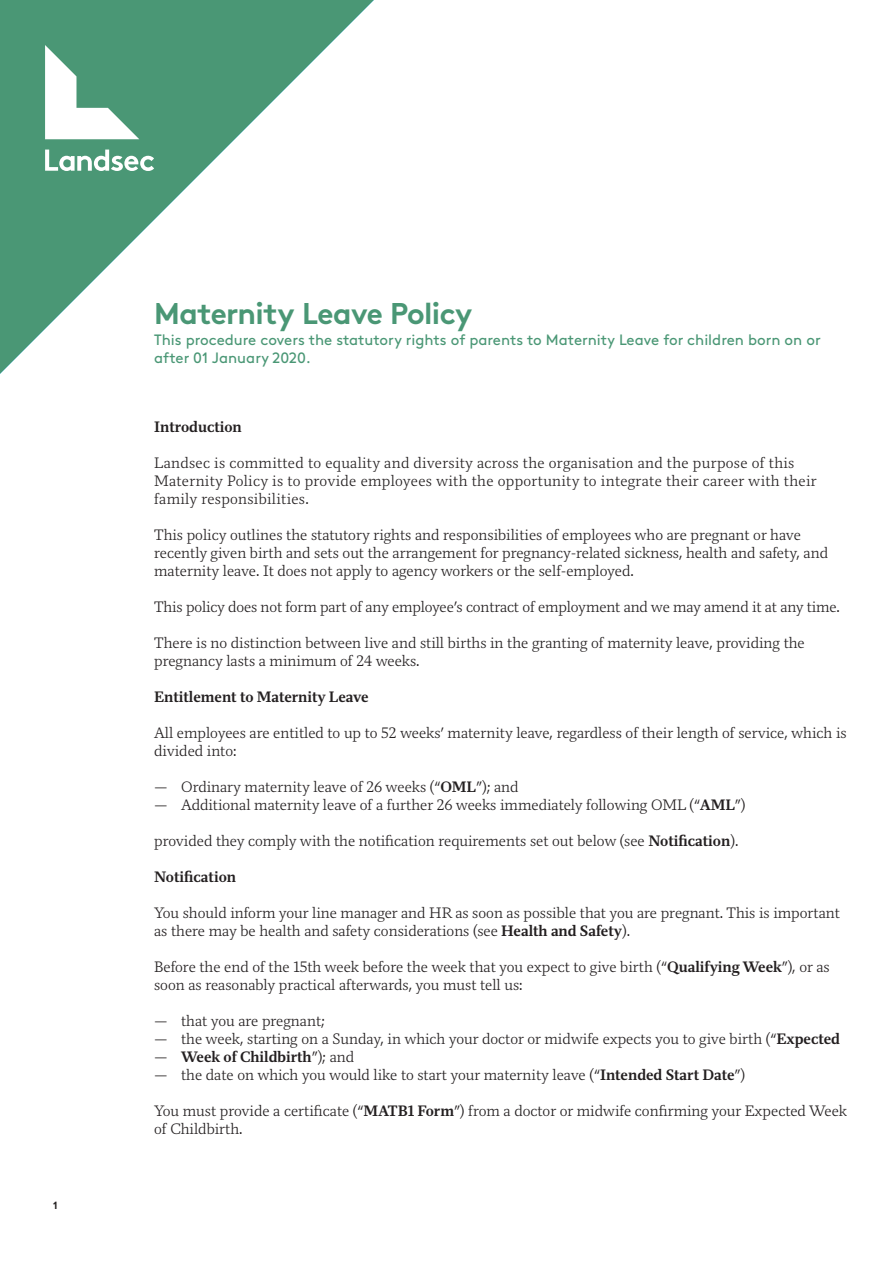
<style>
.page{position:relative;width:893px;height:1263px;background:#fff}
.page>*{position:absolute;margin:0;border:0;box-sizing:border-box;transform-origin:0 0}
.t1{font:700 30px "Landsec Brown";letter-spacing:-.02em;color:#4a9775}
.Body_-_FM{font:15px/18px "FM Light";color:#231f20}
.Body_-_FM-2{font:15px/18px "FM Light";letter-spacing:.02em;color:#231f20}
.Body_-_FM-3{font:15px/18px "Landsec Brown";color:#4a9775}
.Body_-_FM-4{font:700 15px "FM";color:#231f20}
.t2{font:700 10.5px "Landsec Brown";color:#231f20}
.s1{font-family:"FM";font-weight:700}
.s2{font-family:"FM Light";font-weight:400}
</style>
<div class="page">
<svg style="left:0;top:0;width:374px;height:374px"></svg>
<svg style="left:45px;top:45px;width:94px;height:94px"></svg>
<svg style="left:45px;top:150px;width:109px;height:21px"></svg>
<p class="t2" style="left:53px;top:1199px;width:6px">1</p>
<p class="t1" style="left:154px;top:295px;width:320px">Maternity Leave Policy</p>
<p class="Body_-_FM-3" style="left:154px;top:331px;width:668px">This procedure covers the statutory rights of parents to Maternity Leave for children born on or after 01 January 2020.</p>
<p class="Body_-_FM-4" style="left:154px;top:417px;width:89px">Introduction</p>
<p class="Body_-_FM-2" style="left:154px;top:454px;width:664px">Landsec is committed to equality and diversity across the organisation and the purpose of this<br>Maternity Policy is to provide employees with the opportunity to integrate their career with their family responsibilities.</p>
<p class="Body_-_FM" style="left:154px;top:526px;width:675px">This policy outlines the statutory rights and responsibilities of employees who are pregnant or have recently given birth and sets out the arrangement for pregnancy-related sickness, health and safety, and maternity leave. It does not apply to agency workers or the self-employed.</p>
<p class="Body_-_FM" style="left:154px;top:598px;width:687px">This policy does not form part of any employee’s contract of employment and we may amend it at any time.</p>
<p class="Body_-_FM" style="left:154px;top:634px;width:652px">There is no distinction between live and still births in the granting of maternity leave, providing the pregnancy lasts a minimum of 24 weeks.</p>
<p class="Body_-_FM-4" style="left:154px;top:687px;width:216px">Entitlement to Maternity Leave</p>
<p class="Body_-_FM" style="left:154px;top:724px;width:694px">All employees are entitled to up to 52 weeks’ maternity leave, regardless of their length of service, which is</p>
<p class="Body_-_FM" style="left:154px;top:742px;width:84px">divided into:</p>
<p class="Body_-_FM" style="left:154px;top:778px;width:366px">— Ordinary maternity leave of 26 weeks (“<span class="s1">OML</span>”); and</p>
<p class="Body_-_FM" style="left:154px;top:796px;width:593px">— Additional maternity leave of a further 26 weeks immediately following OML (“<span class="s1">AML</span>”)</p>
<p class="Body_-_FM" style="left:154px;top:832px;width:586px">provided they comply with the notification requirements set out below (see <span class="s1">Notification</span>).</p>
<p class="Body_-_FM-4" style="left:154px;top:867px;width:83px">Notification</p>
<p class="Body_-_FM" style="left:154px;top:904px;width:687px">You should inform your line manager and HR as soon as possible that you are pregnant. This is important as there may be health and safety considerations (see <span class="s1">Health and Safety</span>).</p>
<p class="Body_-_FM" style="left:154px;top:958px;width:677px">Before the end of the 15th week before the week that you expect to give birth (“<span class="s1">Qualifying Week</span>”), or as soon as reasonably practical afterwards, you must tell us:</p>
<p class="Body_-_FM" style="left:154px;top:1012px;width:172px">— that you are pregnant;</p>
<p class="Body_-_FM" style="left:154px;top:1030px;width:687px">— the week, starting on a Sunday, in which your doctor or midwife expects you to give birth (“<span class="s1">Expected</span></p>
<p class="Body_-_FM-4" style="left:154px;top:1047px;width:202px"><span class="s2">—</span> Week of Childbirth<span class="s2">”); and</span></p>
<p class="Body_-_FM" style="left:154px;top:1066px;width:592px">— the date on which you would like to start your maternity leave (“<span class="s1">Intended Start Date</span>”)</p>
<p class="Body_-_FM" style="left:154px;top:1102px;width:694px">You must provide a certificate (“<span class="s1">MATB1 Form</span>”) from a doctor or midwife confirming your Expected Week of Childbirth.</p>
</div>
